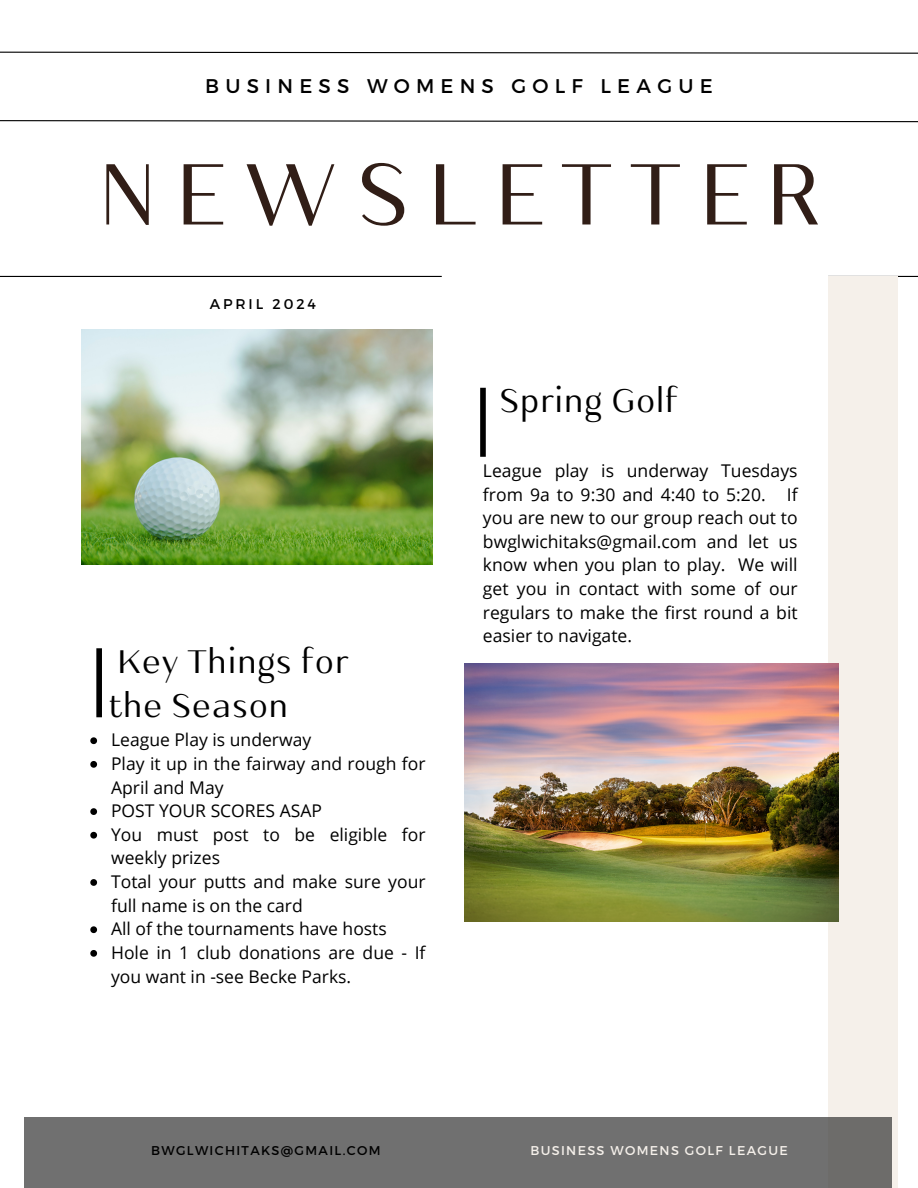
<style>
.page{position:relative;width:918px;height:1188px;background:#fff}
.page>*{position:absolute;margin:0;border:0;box-sizing:border-box;transform-origin:0 0}
.t1{font:86.1px "Kulachat HC";letter-spacing:.205em;color:#311e17}
.t2{font:32.4px/44.4px "Kulachat HC";color:#000}
.t3{font:19.8px "Montserrat";letter-spacing:.315em;color:#000}
.t4{font:17.55px/23.7px "Open Sans";color:#000}
.t5{font:14.1px "Montserrat";letter-spacing:.205em;color:#000}
.t6{font:12.75px "Montserrat";letter-spacing:.105em;color:#f5f0ea}
.t7{font:12.75px "Montserrat";letter-spacing:.105em;color:#000}
</style>
<div class="page">
<svg style="left:0;top:120px;width:918px;height:3px"></svg>
<hr style="left:0;top:276px;width:442px;height:1px;background:#000">
<hr style="left:828px;top:276px;width:90px;height:1px;background:#000">
<div style="left:828px;top:276px;width:69px;height:912px;background:#f5f0ea"></div>
<div style="left:24px;top:1117px;width:867px;height:71px;background:#707070"></div>
<div style="left:480px;top:388px;width:6px;height:69px;background:#000"></div>
<div style="left:96px;top:648px;width:6px;height:69px;background:#000"></div>
<svg style="left:0;top:51px;width:918px;height:3px"></svg>
<img style="left:82px;top:329px;width:351px;height:235px">
<img style="left:465px;top:663px;width:373px;height:259px">
<svg style="left:90px;top:737px;width:7px;height:7px"></svg>
<svg style="left:90px;top:761px;width:7px;height:7px"></svg>
<svg style="left:90px;top:808px;width:7px;height:7px"></svg>
<svg style="left:90px;top:832px;width:7px;height:7px"></svg>
<svg style="left:90px;top:879px;width:7px;height:7px"></svg>
<svg style="left:90px;top:926px;width:7px;height:7px"></svg>
<svg style="left:90px;top:950px;width:7px;height:7px"></svg>
<p class="t3" style="left:205px;top:74px;width:509px">BUSINESS WOMENS GOLF LEAGUE</p>
<p class="t1" style="left:98px;top:164px;width:724px">NEWSLETTER</p>
<p class="t5" style="left:210px;top:295px;width:108px">APRIL 2024</p>
<p class="t2" style="left:109px;top:644px;width:242px">Key Things for the Season</p>
<p class="t4" style="left:111px;top:728px;width:202px">League Play is underway</p>
<p class="t4" style="left:111px;top:751px;width:316px">Play it up in the fairway and rough for<br>April and May</p>
<p class="t4" style="left:111px;top:799px;width:212px">POST YOUR SCORES ASAP</p>
<p class="t4" style="left:111px;top:822px;width:316px">You must post to be eligible for weekly prizes</p>
<p class="t4" style="left:111px;top:869px;width:316px">Total your putts and make sure your full name is on the card</p>
<p class="t4" style="left:111px;top:917px;width:277px">All of the tournaments have hosts</p>
<p class="t4" style="left:111px;top:940px;width:316px">Hole in 1 club donations are due - If you want in -see Becke Parks.</p>
<p class="t2" style="left:500px;top:383px;width:181px">Spring Golf</p>
<h2 class="t4" style="left:483px;top:458px;width:316px;text-align:justify">League play is underway Tuesdays from 9a to 9:30 and 4:40 to 5:20. If you are new to our group reach out to bwglwichitaks@gmail.com and let us know when you plan to play. We will get you in contact with some of our regulars to make the first round a bit easier to navigate.</h2>
<h4 class="t7" style="left:151px;top:1142px;width:231px">BWGLWICHITAKS@GMAIL.COM</h4>
<h2 class="t6" style="left:530px;top:1142px;width:259px">BUSINESS WOMENS GOLF LEAGUE</h2>
</div>
